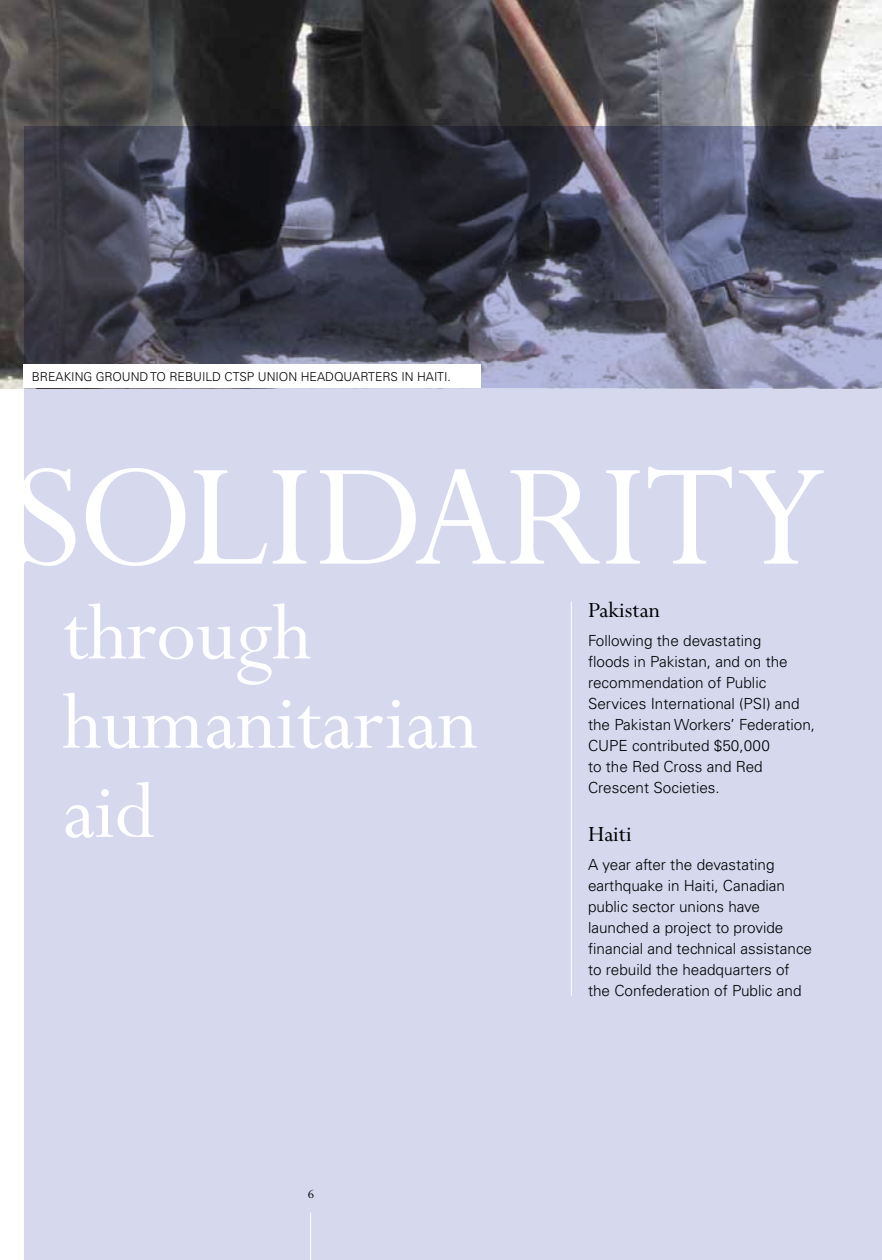
<style>
.page{position:relative;width:882px;height:1260px;background:#fff}
.page>*{position:absolute;margin:0;border:0;box-sizing:border-box;transform-origin:0 0}
.t1{font:163.1px "Perpetua";color:#fff}
.t2{font:87.5px/89.2px "Perpetua";color:#fff}
.t3{font:24.5px "Perpetua Std";color:#000}
.t4{font:300 15.4px/21px "Univers LT Std";color:#000}
.t5{font:14px "Perpetua Std";color:#000}
.t6{font:300 12.25px "Univers LT Std";color:#000}
</style>
<div class="page">
<img style="left:0;top:0;width:882px;height:388px">
<div style="left:24px;top:388px;width:858px;height:872px;background:#d6d9ee"></div>
<svg style="left:24px;top:126px;width:858px;height:262px;background:#4e4f60"></svg>
<div style="left:24px;top:364px;width:457px;height:24px;background:#fff"></div>
<hr style="left:571px;top:602px;width:1px;height:394px;background:#fff">
<hr style="left:310px;top:1213px;width:1px;height:47px;background:#fff">
<p class="t6" style="left:32px;top:369px;width:9px">breaking</p>
<p class="t6" style="left:96px;top:369px;width:10px">ground</p>
<p class="t6" style="left:150px;top:369px;width:28px">to rebuild</p>
<p class="t6" style="left:225px;top:369px;width:42px">CTSP union</p>
<p class="t6" style="left:301px;top:369px;width:9px">head</p>
<p class="t6" style="left:334px;top:369px;width:19px">quarters</p>
<p class="t6" style="left:401px;top:369px;width:31px">in Haiti</p>
<p class="t6" style="left:447px;top:369px;width:5px">.</p>
<h1 class="t1" style="left:12px;top:414px;width:817px">solidarity</h1>
<h2 class="t2" style="left:63px;top:587px;width:416px">through humanitarian aid</h2>
<h3 class="t3" style="left:588px;top:597px;width:73px">Pakistan</h3>
<p class="t4" style="left:588px;top:630px;width:229px">Following the devastating<br>floods in Pakistan, and on the recommendation of Public<br>Services International (PSI) and the Pakistan Workers’ Federation,<br>CUPE contributed $50,000<br>to the Red Cross and Red<br>Crescent Societies.</p>
<h3 class="t3" style="left:588px;top:821px;width:45px">Haiti</h3>
<p class="t4" style="left:588px;top:854px;width:226px">A year after the devastating earthquake in Haiti, Canadian public sector unions have launched a project to provide financial and technical assistance to rebuild the headquarters of the Confederation of Public and</p>
<p class="t5" style="left:308px;top:1187px;width:8px">6</p>
</div>
